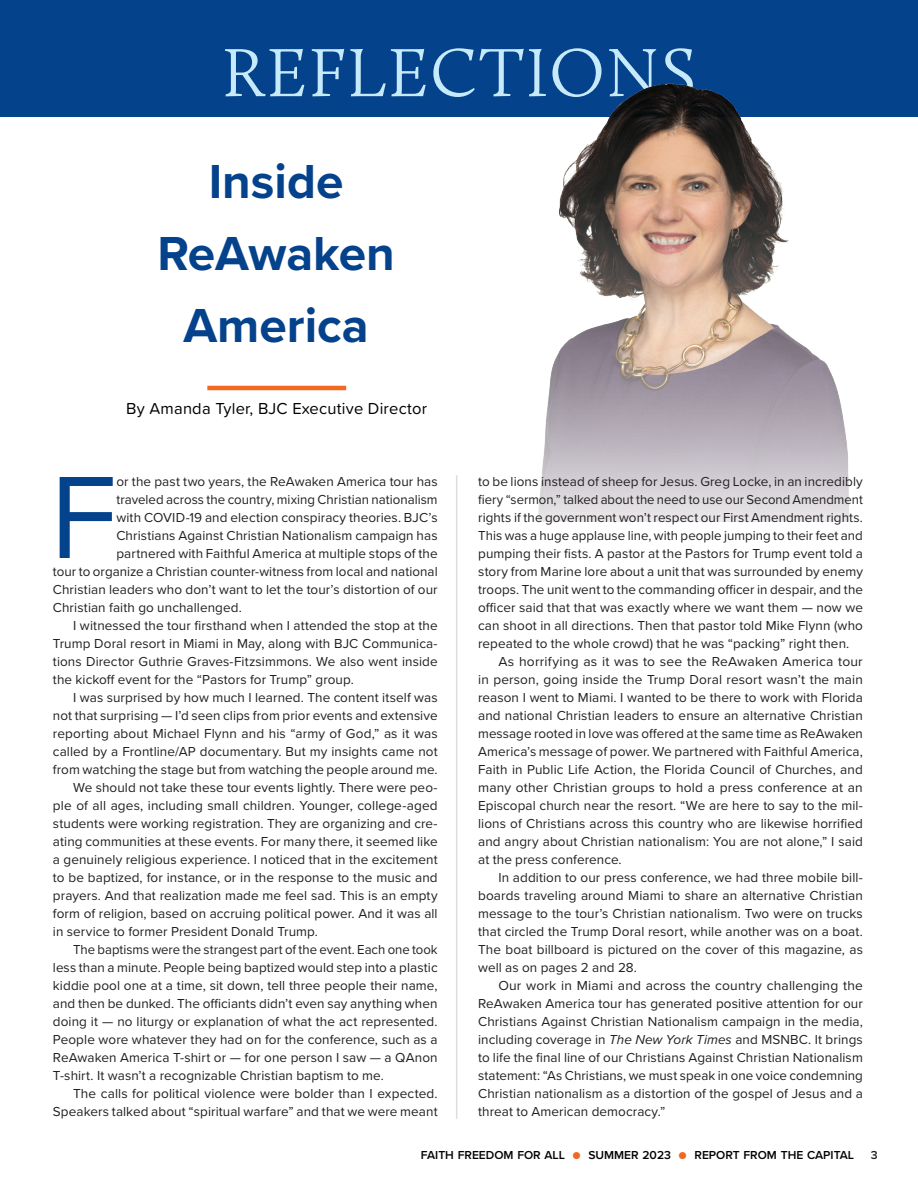
<style>
.page{position:relative;width:918px;height:1188px;background:#fff}
.page>*{position:absolute;margin:0;border:0;box-sizing:border-box;transform-origin:0 0}
.Drop-Cap{font:121.5px "Proxima Nova";color:#05428c}
.Headline-1-Large{font:300 70.5px "Calluna";letter-spacing:.02em;color:#c6eafa}
.Headline-1{font:700 49.5px/72px "Proxima Nova";color:#05428c;text-align:center}
.Reflections-Byline_c{font:16.5px "Proxima Soft";letter-spacing:.01em;color:#000}
.Drop-Cap-2{font:13.5px/18px "Proxima Nova";letter-spacing:.005em;color:#231f20;text-align:justify}
.t1{font:600 12px "Proxima Nova";color:#000}
.t2{font:600 12px "Proxima Nova";color:#231f20}
.s1{font-style:italic}
.s2{font-weight:400;color:#f36821}
</style>
<div class="page">
<div style="left:0;top:0;width:918px;height:117px;background:#05428c"></div>
<hr style="left:207px;top:386px;width:139px;height:4px;background:#f36821">
<img style="left:538px;top:83px;width:311px;height:438px">
<hr style="left:456px;top:475px;width:1px;height:644px;background:#dcdddf">
<p class="Headline-1-Large" style="left:222px;top:30px;width:476px">REFLECTIONS</p>
<p class="Headline-1" style="left:209px;top:144px;width:136px">Inside</p>
<p class="Headline-1" style="left:157px;top:216px;width:239px">ReAwaken<br>America</p>
<p class="Reflections-Byline_c" style="left:126px;top:396px;width:303px">By Amanda Tyler, BJC Executive Director</p>
<p class="Drop-Cap-2" style="left:478px;top:472px;width:386px">to be lions instead of sheep for Jesus. Greg Locke, in an incredibly fiery “sermon,” talked about the need to use our Second Amendment rights if the government won’t respect our First Amendment rights.<br>This was a huge applause line, with people jumping to their feet and pumping their fists. A pastor at the Pastors for Trump event told a story from Marine lore about a unit that was surrounded by enemy troops. The unit went to the commanding officer in despair, and the officer said that that was exactly where we want them — now we can shoot in all directions. Then that pastor told Mike Flynn (who repeated to the whole crowd) that he was “packing” right then.</p>
<p class="Drop-Cap-2" style="left:478px;top:652px;width:386px;text-indent:20px">As horrifying as it was to see the ReAwaken America tour in person, going inside the Trump Doral resort wasn’t the main reason I went to Miami. I wanted to be there to work with Florida and national Christian leaders to ensure an alternative Christian message rooted in love was offered at the same time as ReAwaken America’s message of power. We partnered with Faithful America, Faith in Public Life Action, the Florida Council of Churches, and many other Christian groups to hold a press conference at an Episcopal church near the resort. “We are here to say to the mil&shy;lions of Christians across this country who are likewise horrified and angry about Christian nationalism: You are not alone,” I said at the press conference.</p>
<p class="Drop-Cap-2" style="left:478px;top:868px;width:386px;text-indent:20px">In addition to our press conference, we had three mobile bill&shy;boards traveling around Miami to share an alternative Christian message to the tour’s Christian nationalism. Two were on trucks that circled the Trump Doral resort, while another was on a boat.<br>The boat billboard is pictured on the cover of this magazine, as well as on pages 2 and 28.</p>
<p class="Drop-Cap-2" style="left:478px;top:976px;width:386px;text-indent:20px">Our work in Miami and across the country challenging the ReAwaken America tour has generated positive attention for our Christians Against Christian Nationalism campaign in the media, including coverage in <span class="s1">The New York Times</span> and MSNBC. It brings to life the final line of our Christians Against Christian Nationalism statement: “As Christians, we must speak in one voice condemning Christian nationalism as a distortion of the gospel of Jesus and a threat to American democracy.”</p>
<p class="t1" style="left:421px;top:1146px;width:435px">FAITH FREEDOM FOR ALL <span class="s2">●</span> SUMMER 2023 <span class="s2">●</span> REPORT FROM THE CAPITAL</p>
<p class="t2" style="left:871px;top:1146px;width:8px">3</p>
<p class="Drop-Cap" style="left:50px;top:427px;width:68px">F</p>
<p class="Drop-Cap-2" style="left:116px;top:472px;width:323px">or the past two years, the ReAwaken America tour has</p>
<p class="Drop-Cap-2" style="left:116px;top:490px;width:323px">traveled across the country, mixing Christian nationalism</p>
<p class="Drop-Cap-2" style="left:116px;top:508px;width:323px">with COVID-19 and election conspiracy theories. BJC’s</p>
<p class="Drop-Cap-2" style="left:116px;top:526px;width:323px">Christians Against Christian Nationalism campaign has</p>
<p class="Drop-Cap-2" style="left:116px;top:544px;width:323px">partnered with Faithful America at multiple stops of the</p>
<p class="Drop-Cap-2" style="left:53px;top:562px;width:386px">tour to organize a Christian counter-witness from local and national</p>
<p class="Drop-Cap-2" style="left:53px;top:580px;width:386px">Christian leaders who don’t want to let the tour’s distortion of our</p>
<p class="Drop-Cap-2" style="left:53px;top:598px;width:190px">Christian faith go unchallenged.</p>
<p class="Drop-Cap-2" style="left:53px;top:616px;width:386px;text-indent:20px">I witnessed the tour firsthand when I attended the stop at the Trump Doral resort in Miami in May, along with BJC Communica&shy;tions Director Guthrie Graves-Fitzsimmons. We also went inside the kickoff event for the “Pastors for Trump” group.</p>
<p class="Drop-Cap-2" style="left:53px;top:688px;width:386px;text-indent:20px">I was surprised by how much I learned. The content itself was not that surprising — I’d seen clips from prior events and extensive reporting about Michael Flynn and his “army of God,” as it was called by a Frontline/AP documentary. But my insights came not from watching the stage but from watching the people around me.</p>
<p class="Drop-Cap-2" style="left:53px;top:778px;width:386px;text-indent:20px">We should not take these tour events lightly. There were peo&shy;ple of all ages, including small children. Younger, college-aged students were working registration. They are organizing and cre&shy;ating communities at these events. For many there, it seemed like a genuinely religious experience. I noticed that in the excitement to be baptized, for instance, or in the response to the music and prayers. And that realization made me feel sad. This is an empty form of religion, based on accruing political power. And it was all in service to former President Donald Trump.</p>
<p class="Drop-Cap-2" style="left:53px;top:940px;width:386px;text-indent:20px">The baptisms were the strangest part of the event. Each one took less than a minute. People being baptized would step into a plastic kiddie pool one at a time, sit down, tell three people their name, and then be dunked. The officiants didn’t even say anything when doing it — no liturgy or explanation of what the act represented.<br>People wore whatever they had on for the conference, such as a ReAwaken America T-shirt or — for one person I saw — a QAnon T-shirt. It wasn’t a recognizable Christian baptism to me.</p>
<p class="Drop-Cap-2" style="left:53px;top:1084px;width:386px;text-align:right">The calls for political violence were bolder than I expected.<br>Speakers talked about “spiritual warfare” and that we were meant</p>
</div>
